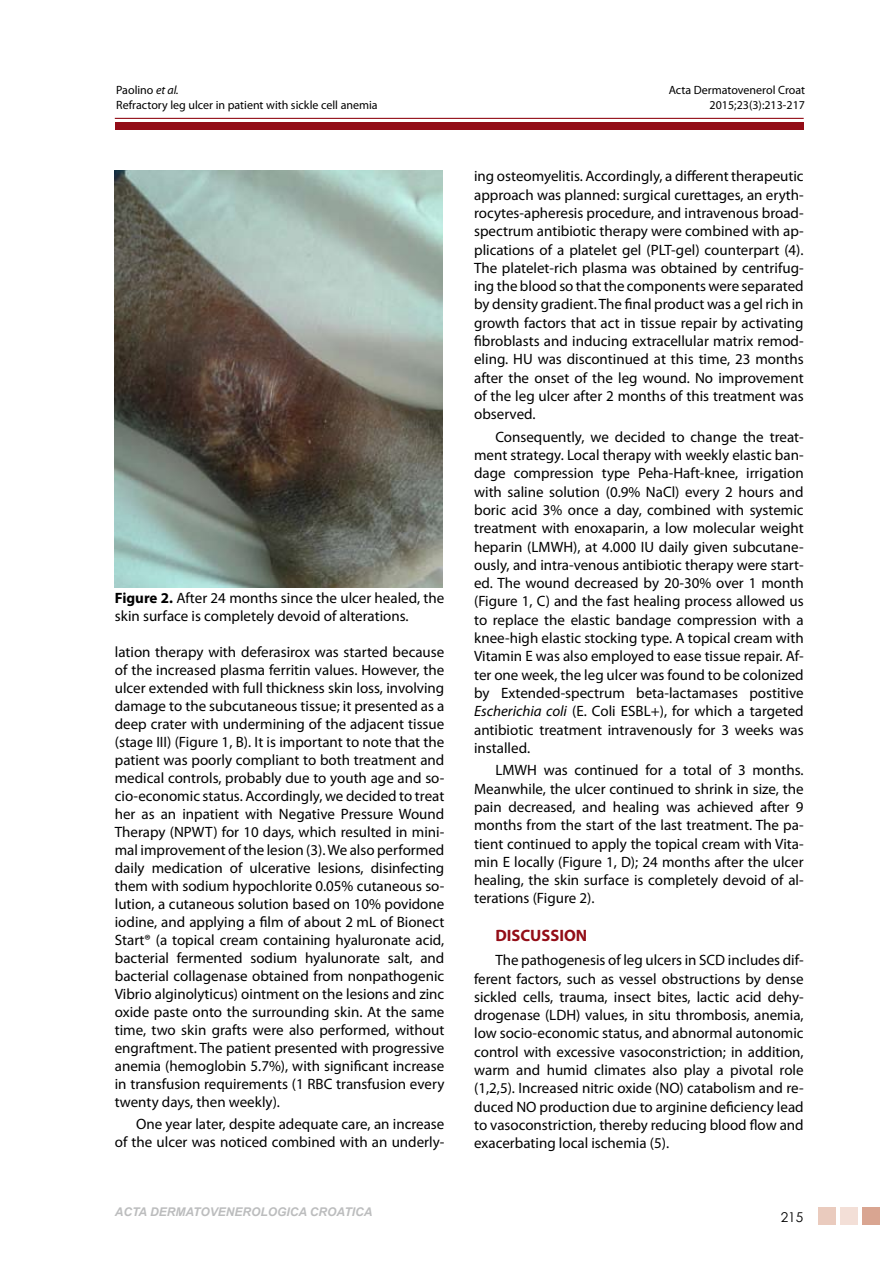
<style>
.page{position:relative;width:893px;height:1263px;background:#fff}
.page>*{position:absolute;margin:0;border:0;box-sizing:border-box;transform-origin:0 0}
.t1{font:700 16.5px "Myriad Pro";color:#930d17}
.t2{font:15px/18.3px "Myriad Pro";color:#000;text-align:justify}
.t3{font:13.5px "Century Gothic";color:#000}
.t4{font:12px "Myriad Pro";color:#000}
.t5{font:italic 700 12px "Arial";color:#bcbdbe}
.s1{font-style:italic}
.s2{font-weight:700}
</style>
<div class="page">
<div style="left:115px;top:122px;width:689px;height:8px;background:#930d17"></div>
<hr style="left:115px;top:118px;width:689px;height:1px;background:#930d17">
<div style="left:818px;top:1207px;width:18px;height:18px;background:#eacbbe"></div>
<div style="left:840px;top:1207px;width:18px;height:18px;background:#f3dfd7"></div>
<div style="left:863px;top:1207px;width:17px;height:18px;background:#d9a591"></div>
<img style="left:115px;top:171px;width:328px;height:417px">
<p class="t4" style="left:116px;top:83px;width:64px">Paolino <span class="s1">et al.</span></p>
<p class="t4" style="left:669px;top:83px;width:138px">Acta Dermatovenerol Croat</p>
<p class="t4" style="left:116px;top:97px;width:263px">Refractory leg ulcer in patient with sickle cell anemia</p>
<p class="t4" style="left:710px;top:97px;width:97px">2015;23(3):213-217</p>
<p class="t2" style="left:115px;top:589px;width:331px"><span class="s2">Figure 2.</span> After 24 months since the ulcer healed, the skin surface is completely devoid of alterations.</p>
<p class="t2" style="left:115px;top:642px;width:331px">lation therapy with deferasirox was started because of the increased plasma ferritin values. However, the ulcer extended with full thickness skin loss, involving damage to the subcutaneous tissue; it presented as a deep crater with undermining of the adjacent tissue (stage III) (Figure 1, B). It is important to note that the patient was poorly compliant to both treatment and medical controls, probably due to youth age and so&shy;cio-economic status. Accordingly, we decided to treat her as an inpatient with Negative Pressure Wound Therapy (NPWT) for 10 days, which resulted in mini&shy;mal improvement of the lesion (3). We also performed daily medication of ulcerative lesions, disinfecting them with sodium hypochlorite 0.05% cutaneous so&shy;lution, a cutaneous solution based on 10% povidone iodine, and applying a film of about 2 mL of Bionect Start® (a topical cream containing hyaluronate acid, bacterial fermented sodium hyalunorate salt, and bacterial collagenase obtained from nonpathogenic Vibrio alginolyticus) ointment on the lesions and zinc oxide paste onto the surrounding skin. At the same time, two skin grafts were also performed, without engraftment. The patient presented with progressive anemia (hemoglobin 5.7%), with significant increase in transfusion requirements (1 RBC transfusion every twenty days, then weekly).</p>
<p class="t2" style="left:115px;top:1114px;width:331px;text-align:right">One year later, despite adequate care, an increase<br>of the ulcer was noticed combined with an underly-</p>
<p class="t5" style="left:115px;top:1204px;width:259px">ACTA DERMATOVENEROLOGICA CROATICA</p>
<p class="t2" style="left:474px;top:167px;width:331px">ing osteomyelitis. Accordingly, a different therapeutic approach was planned: surgical curettages, an eryth&shy;rocytes-apheresis procedure, and intravenous broad&shy;spectrum antibiotic therapy were combined with ap&shy;plications of a platelet gel (PLT-gel) counterpart (4).<br>The platelet-rich plasma was obtained by centrifug&shy;ing the blood so that the components were separated by density gradient. The final product was a gel rich in growth factors that act in tissue repair by activating fibroblasts and inducing extracellular matrix remod&shy;eling. HU was discontinued at this time, 23 months after the onset of the leg wound. No improvement of the leg ulcer after 2 months of this treatment was observed.</p>
<p class="t2" style="left:474px;top:427px;width:331px;text-indent:21px">Consequently, we decided to change the treat&shy;ment strategy. Local therapy with weekly elastic ban&shy;dage compression type Peha-Haft-knee, irrigation with saline solution (0.9% NaCl) every 2 hours and boric acid 3% once a day, combined with systemic treatment with enoxaparin, a low molecular weight heparin (LMWH), at 4.000 IU daily given subcutane&shy;ously, and intra-venous antibiotic therapy were start&shy;ed. The wound decreased by 20-30% over 1 month (Figure 1, C) and the fast healing process allowed us to replace the elastic bandage compression with a knee-high elastic stocking type. A topical cream with Vitamin E was also employed to ease tissue repair. Af&shy;ter one week, the leg ulcer was found to be colonized by Extended-spectrum beta-lactamases postitive <span class="s1">Escherichia coli</span> (E. Coli ESBL+), for which a targeted antibiotic treatment intravenously for 3 weeks was installed.</p>
<p class="t2" style="left:474px;top:761px;width:331px;text-indent:21px">LMWH was continued for a total of 3 months.<br>Meanwhile, the ulcer continued to shrink in size, the pain decreased, and healing was achieved after 9 months from the start of the last treatment. The pa&shy;tient continued to apply the topical cream with Vita&shy;min E locally (Figure 1, D); 24 months after the ulcer healing, the skin surface is completely devoid of al&shy;terations (Figure 2).</p>
<p class="t1" style="left:495px;top:924px;width:93px">DISCUSSION</p>
<p class="t2" style="left:474px;top:951px;width:331px;text-indent:21px">The pathogenesis of leg ulcers in SCD includes dif&shy;ferent factors, such as vessel obstructions by dense sickled cells, trauma, insect bites, lactic acid dehy&shy;drogenase (LDH) values, in situ thrombosis, anemia, low socio-economic status, and abnormal autonomic control with excessive vasoconstriction; in addition, warm and humid climates also play a pivotal role (1,2,5). Increased nitric oxide (NO) catabolism and re&shy;duced NO production due to arginine deficiency lead to vasoconstriction, thereby reducing blood flow and exacerbating local ischemia (5).</p>
<p class="t3" style="left:781px;top:1207px;width:24px">215</p>
</div>
